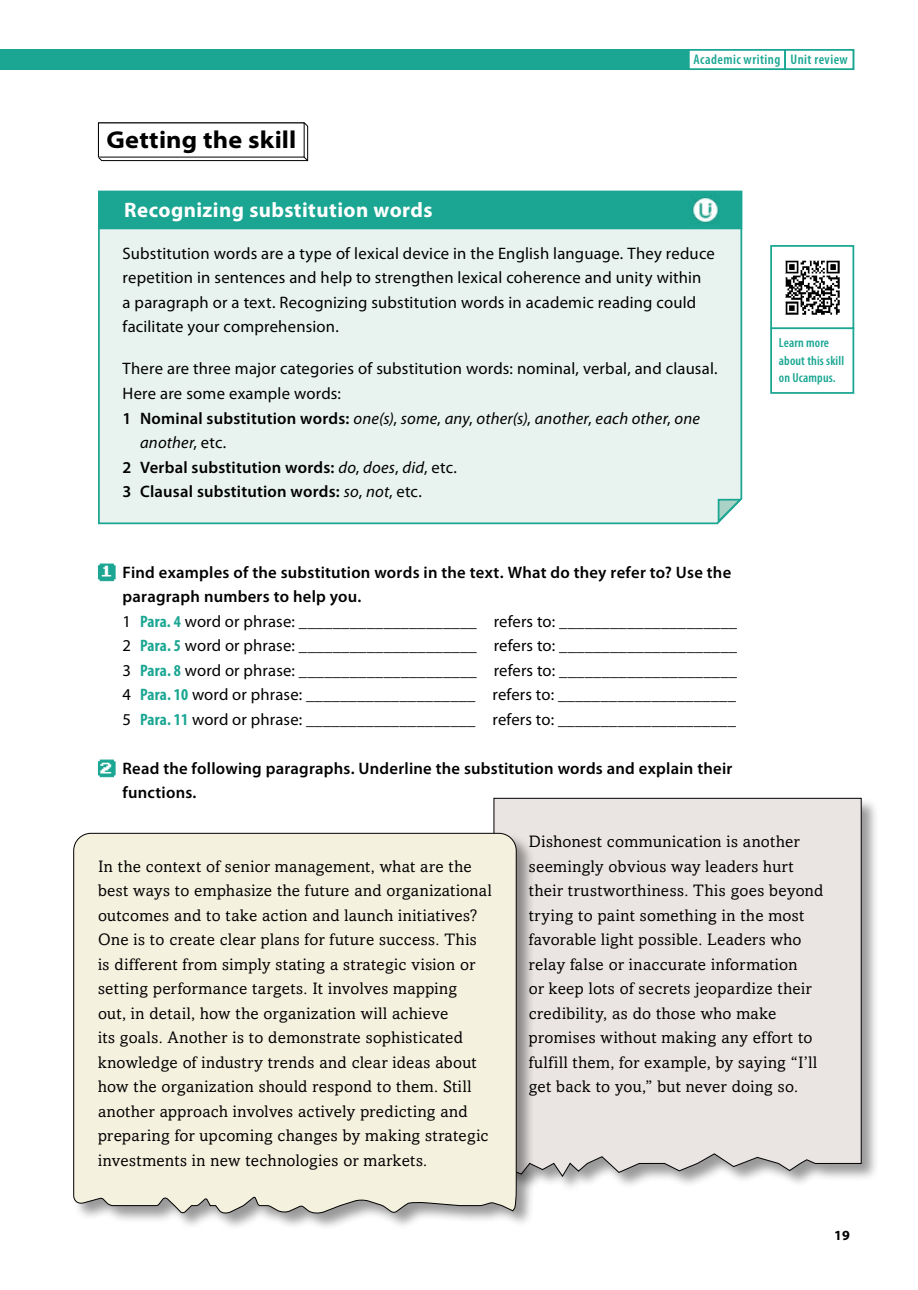
<style>
.page{position:relative;width:918px;height:1290px;background:#fff}
.page>*{position:absolute;margin:0;border:0;box-sizing:border-box;transform-origin:0 0}
.t1{font:700 semi-expanded 24.5px "Myriad Pro";letter-spacing:.01em;color:#000}
.t2{font:700 21px "Myriad Pro";letter-spacing:.02em;color:#fff}
.t3{font:16.62px/24.5px "Amasis MT Pro";letter-spacing:.02em;color:#000}
.t4{font:16.62px/24.5px "Myriad Pro";letter-spacing:.01em;color:#000}
.t5{font:600 16.62px/24px "Myriad Pro";letter-spacing:.015em;color:#000}
.t6{font:italic 16.62px "Myriad Pro";letter-spacing:.01em;color:#000}
.t7{font:600 condensed 14px "Myriad Pro";letter-spacing:.035em;color:#1aa692}
.t8{font:700 14px "Myriad Pro";color:#000}
.t9{font:600 condensed 13.12px/17.5px "Myriad Pro";letter-spacing:.01em;color:#1aa692}
.s1{font-weight:600;font-style:normal}
.s2{font-style:normal}
.s3{font-weight:400;font-style:italic}
.s4{font-weight:400}
.s5{font-family:"Press Start 2 P";font-size:12.25px;color:#fff}
.s6{font-weight:600}
.s7{font-weight:700;font-stretch:condensed;color:#1aa692}
.s8{font-family:"Press Start 2 P";font-weight:400;font-size:12.25px;color:#fff}
</style>
<div class="page">
<div style="left:0;top:49px;width:688px;height:21px;background:#1aa692"></div>
<div style="left:688px;top:49px;width:98px;height:21px;border:2px solid #1aa692"></div>
<div style="left:784px;top:49px;width:70px;height:21px;border:2px solid #1aa692"></div>
<div style="left:493px;top:797px;width:386px;height:396px;background:#000;opacity:.4"></div>
<div style="left:493px;top:798px;width:368px;height:379px;background:#eae5e3"></div>
<div style="left:72px;top:832px;width:462px;height:399px;background:#000;opacity:.4"></div>
<div style="left:73px;top:833px;width:443px;height:381px;background:#f5f1df"></div>
<svg style="left:98px;top:563px;width:18px;height:18px"></svg>
<svg style="left:98px;top:759px;width:18px;height:18px"></svg>
<div style="left:98px;top:190px;width:645px;height:335px;background:#e8f3ef"></div>
<svg style="left:717px;top:498px;width:26px;height:27px"></svg>
<div style="left:99px;top:192px;width:642px;height:36px;background:#1aa692"></div>
<div style="left:98px;top:191px;width:644px;height:38px;border:2px solid #1aa692"></div>
<img style="left:692px;top:197px;width:27px;height:26px">
<svg style="left:98px;top:122px;width:211px;height:40px"></svg>
<div style="left:98px;top:123px;width:206px;height:34px;background:#fff"></div>
<div style="left:98px;top:122px;width:206px;height:36px;border:1px solid #000"></div>
<div style="left:770px;top:327px;width:84px;height:67px;border:2px solid #1aa692"></div>
<div style="left:770px;top:245px;width:84px;height:84px;background:#fff;border:2px solid #1aa692"></div>
<img style="left:785px;top:260px;width:55px;height:55px">
<h1 class="t1" style="left:106px;top:126px;width:191px">Getting the skill</h1>
<p class="t2" style="left:124px;top:196px;width:310px">Recognizing substitution words</p>
<p class="t7" style="left:693px;top:52px;width:156px">Academic writing Unit review</p>
<p class="t4" style="left:123px;top:241px;width:594px">Substitution words are a type of lexical device in the English language. They reduce repetition in sentences and help to strengthen lexical coherence and unity within<br>a paragraph or a text. Recognizing substitution words in academic reading could facilitate your comprehension.</p>
<p class="t4" style="left:123px;top:356px;width:596px">There are three major categories of substitution words: nominal, verbal, and clausal.</p>
<p class="t4" style="left:123px;top:381px;width:220px">Here are some example words:</p>
<p class="t6" style="left:123px;top:408px;width:579px"><span class="s1">1 Nominal substitution words:</span> one(s)<span class="s2">,</span> some<span class="s2">,</span> any<span class="s2">,</span> other(s)<span class="s2">,</span> another<span class="s2">,</span> each other<span class="s2">,</span> one</p>
<p class="t6" style="left:140px;top:432px;width:88px">another<span class="s2">, etc.</span></p>
<p class="t5" style="left:123px;top:454px;width:336px">2 Verbal substitution words: <span class="s3">do</span><span class="s4">,</span> <span class="s3">does</span><span class="s4">,</span> <span class="s3">did</span><span class="s4">, etc.</span></p>
<p class="t5" style="left:123px;top:479px;width:301px">3 Clausal substitution words: <span class="s3">so</span><span class="s4">,</span> <span class="s3">not</span><span class="s4">, etc.</span></p>
<p class="t4" style="left:122px;top:560px;width:616px;text-indent:-22px"><span class="s5">1</span> <span class="s6">Find examples of the substitution words in the text. What do they refer to? Use the paragraph numbers to help you.<br></span>1 <span class="s7">Para. 4</span> word or phrase: _____________________ refers to: _____________________ 2 <span class="s7">Para. 5</span> word or phrase: _____________________ refers to: _____________________ 3 <span class="s7">Para. 8</span> word or phrase: _____________________ refers to: _____________________ 4 <span class="s7">Para. 10</span> word or phrase: ____________________ refers to: _____________________ 5 <span class="s7">Para. 11</span> word or phrase: ____________________ refers to: _____________________</p>
<p class="t5" style="left:122px;top:756px;width:611px;text-indent:-22px"><span class="s8">2</span> Read the following paragraphs. Underline the substitution words and explain their functions.</p>
<p class="t9" style="left:779px;top:334px;width:67px">Learn more about this skill on Ucampus.</p>
<p class="t3" style="left:98px;top:854px;width:395px">In the context of senior management, what are the best ways to emphasize the future and organizational outcomes and to take action and launch initiatives?<br>One is to create clear plans for future success. This is different from simply stating a strategic vision or setting performance targets. It involves mapping<br>out, in detail, how the organization will achieve<br>its goals. Another is to demonstrate sophisticated knowledge of industry trends and clear ideas about how the organization should respond to them. Still another approach involves actively predicting and preparing for upcoming changes by making strategic investments in new technologies or markets.</p>
<p class="t3" style="left:529px;top:829px;width:296px">Dishonest communication is another seemingly obvious way leaders hurt their trustworthiness. This goes beyond trying to paint something in the most favorable light possible. Leaders who relay false or inaccurate information<br>or keep lots of secrets jeopardize their credibility, as do those who make promises without making any effort to fulfill them, for example, by saying “I’ll get back to you,” but never doing so.</p>
<p class="t8" style="left:834px;top:1226px;width:17px">19</p>
</div>
